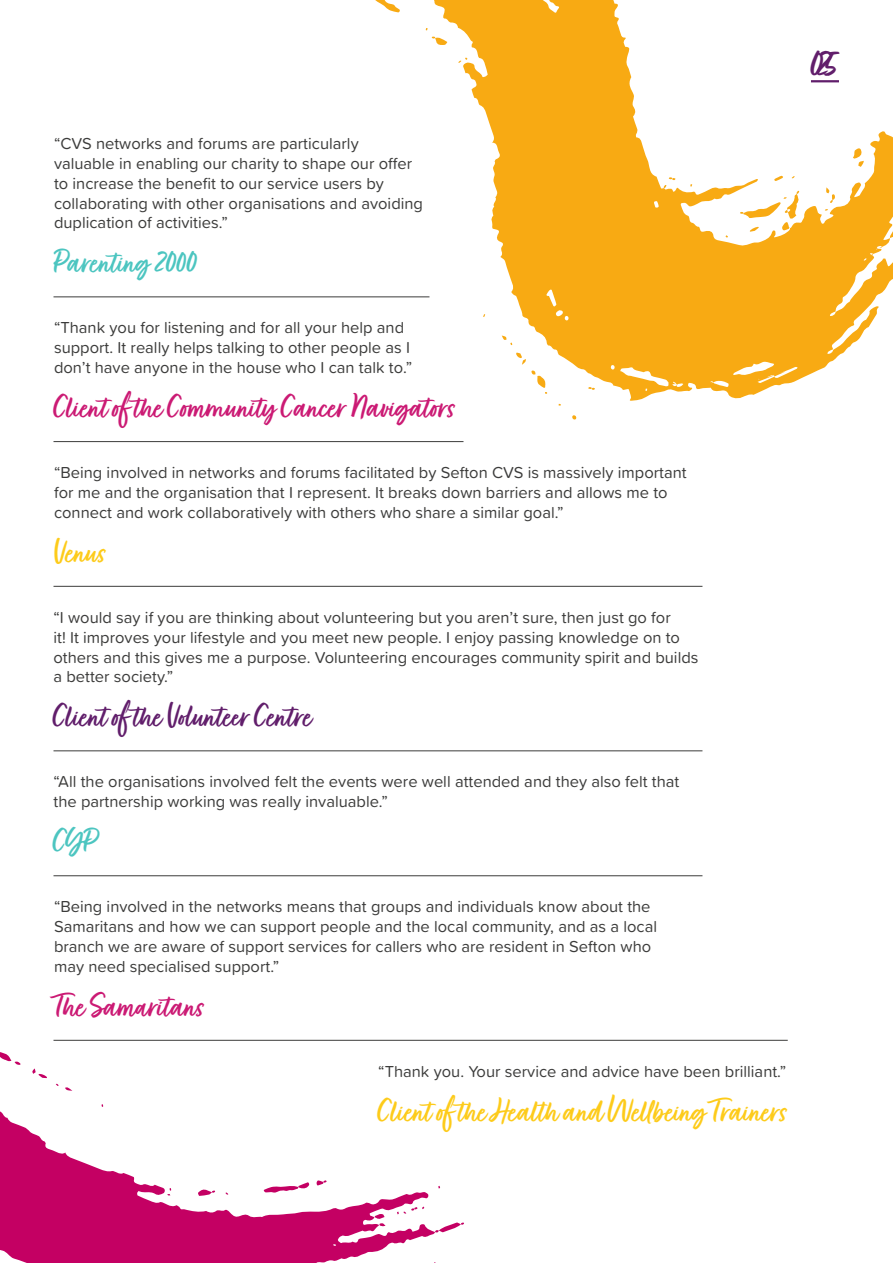
<style>
.page{position:relative;width:893px;height:1263px;background:#fff}
.page>*{position:absolute;margin:0;border:0;box-sizing:border-box;transform-origin:0 0}
.t1{font:45px "Fave Script Bold Pro";color:#611e6b}
.t2{font:37.5px "Fave Script Bold Pro";color:#cb1a74}
.t3{font:37.5px "Fave Script Bold Pro";letter-spacing:.01em;color:#fdcb1a}
.t4{font:37.5px "Fave Script Bold Pro";color:#611e6b}
.t5{font:37.5px "Fave Script Bold Pro";color:#4cc5c0}
.t6{font:16.5px/19.8px "Proxima Soft";color:#3c3c3b}
</style>
<div class="page">
<svg style="left:292px;top:0;width:601px;height:420px"></svg>
<svg style="left:0;top:1040px;width:464px;height:223px"></svg>
<hr style="left:54px;top:296px;width:375px;height:1px;background:#3c3c3b">
<hr style="left:54px;top:441px;width:409px;height:1px;background:#3c3c3b">
<hr style="left:54px;top:586px;width:648px;height:1px;background:#3c3c3b">
<hr style="left:54px;top:750px;width:648px;height:1px;background:#3c3c3b">
<hr style="left:54px;top:875px;width:648px;height:1px;background:#3c3c3b">
<hr style="left:54px;top:1040px;width:734px;height:1px;background:#3c3c3b">
<h1 class="t1" style="left:811px;top:39px;width:29px">025</h1>
<p class="t6" style="left:54px;top:133px;width:371px">“CVS networks and forums are particularly valuable in enabling our charity to shape our offer to increase the benefit to our service users by collaborating with other organisations and avoiding duplication of activities.”</p>
<h2 class="t5" style="left:54px;top:242px;width:144px">Parenting 2000</h2>
<p class="t6" style="left:54px;top:317px;width:360px">“Thank you for listening and for all your help and support. It really helps talking to other people as I don’t have anyone in the house who I can talk to.”</p>
<h2 class="t2" style="left:54px;top:387px;width:403px">Client of the Community Cancer Navigators</h2>
<p class="t6" style="left:54px;top:462px;width:634px">“Being involved in networks and forums facilitated by Sefton CVS is massively important for me and the organisation that I represent. It breaks down barriers and allows me to connect and work collaboratively with others who share a similar goal.”</p>
<h2 class="t3" style="left:54px;top:531px;width:54px">Venus</h2>
<p class="t6" style="left:54px;top:607px;width:647px">“I would say if you are thinking about volunteering but you aren’t sure, then just go for<br>it! It improves your lifestyle and you meet new people. I enjoy passing knowledge on to others and this gives me a purpose. Volunteering encourages community spirit and builds a better society.”</p>
<h2 class="t4" style="left:54px;top:696px;width:260px">Client of the Volunteer Centre</h2>
<p class="t6" style="left:54px;top:771px;width:627px">“All the organisations involved felt the events were well attended and they also felt that the partnership working was really invaluable.”</p>
<h2 class="t5" style="left:54px;top:821px;width:46px">CYP</h2>
<p class="t6" style="left:54px;top:896px;width:605px">“Being involved in the networks means that groups and individuals know about the Samaritans and how we can support people and the local community, and as a local branch we are aware of support services for callers who are resident in Sefton who may need specialised support.”</p>
<h2 class="t2" style="left:54px;top:985px;width:152px">The Samaritans</h2>
<p class="t6" style="left:378px;top:1061px;width:409px">“Thank you. Your service and advice have been brilliant.”</p>
<h2 class="t3" style="left:378px;top:1090px;width:411px">Client of the Health and Wellbeing Trainers</h2>
</div>
